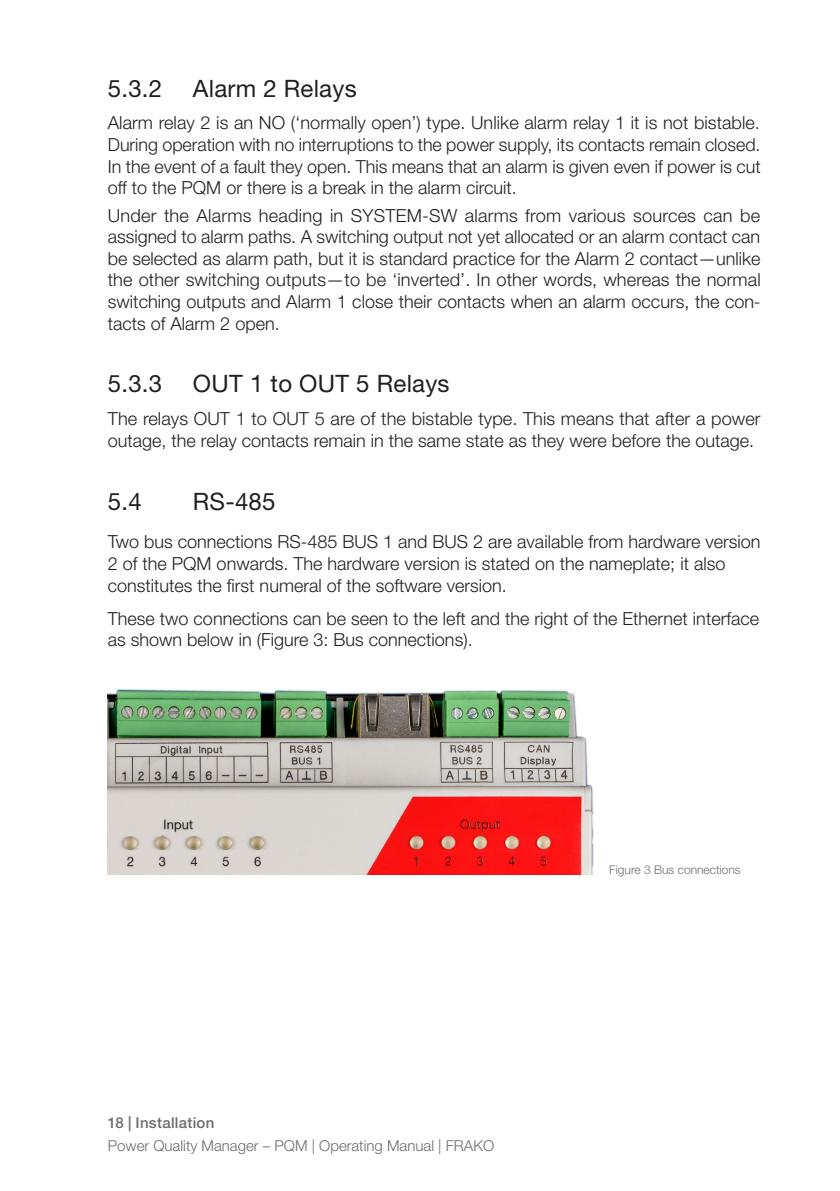
<style>
.page{position:relative;width:840px;height:1191px;background:#fff}
.page>*{position:absolute;margin:0;border:0;box-sizing:border-box;transform-origin:0 0}
.t1{font:24px "Helvetica Neue LT Std";letter-spacing:.01em;color:#231f20}
.t2{font:300 18px/21.6px "Helvetica Neue LT Std";color:#231f20}
.t3{font:300 15px "Helvetica Neue LT Std";color:#6c6d70}
.t4{font:500 15px "Helvetica Neue LT Std";letter-spacing:.015em;color:#6c6d70}
.t5{font:300 12px "Helvetica Neue LT Std";color:#6c6d70}
</style>
<div class="page">
<img style="left:108px;top:688px;width:484px;height:186px">
<h1 class="t1" style="left:108px;top:74px;width:56px">5.3.2</h1>
<h1 class="t1" style="left:193px;top:74px;width:165px">Alarm 2 Relays</h1>
<p class="t2" style="left:108px;top:112px;width:654px;text-align:justify">Alarm relay 2 is an NO (‘normally open’) type. Unlike alarm relay 1 it is not bistable.<br>During operation with no interruptions to the power supply, its contacts remain closed.<br>In the event of a fault they open. This means that an alarm is given even if power is cut off to the PQM or there is a break in the alarm circuit.</p>
<p class="t2" style="left:108px;top:204px;width:654px;text-align:justify">Under the Alarms heading in SYSTEM-SW alarms from various sources can be assigned to alarm paths. A switching output not yet allocated or an alarm contact can be selected as alarm path, but it is standard practice for the Alarm 2 contact—unlike the other switching outputs—to be ‘inverted’. In other words, whereas the normal switching outputs and Alarm 1 close their contacts when an alarm occurs, the con&shy;tacts of Alarm 2 open.</p>
<h1 class="t1" style="left:108px;top:369px;width:56px">5.3.3</h1>
<h1 class="t1" style="left:193px;top:369px;width:258px">OUT 1 to OUT 5 Relays</h1>
<p class="t2" style="left:108px;top:408px;width:654px">The relays OUT 1 to OUT 5 are of the bistable type. This means that after a power outage, the relay contacts remain in the same state as they were before the outage.</p>
<h1 class="t1" style="left:108px;top:487px;width:35px">5.4</h1>
<h1 class="t1" style="left:193px;top:487px;width:84px">RS-485</h1>
<p class="t2" style="left:108px;top:531px;width:654px">Two bus connections RS-485 BUS 1 and BUS 2 are available from hardware version<br>2 of the PQM onwards. The hardware version is stated on the nameplate; it also constitutes the first numeral of the software version.</p>
<p class="t2" style="left:108px;top:607px;width:652px">These two connections can be seen to the left and the right of the Ethernet interface as shown below in (Figure 3: Bus connections).</p>
<p class="t4" style="left:108px;top:1113px;width:108px">18 | Installation</p>
<p class="t3" style="left:108px;top:1137px;width:387px">Power Quality Manager – PQM | Operating Manual | FRAKO</p>
<p class="t5" style="left:609px;top:863px;width:133px">Figure 3 Bus connections</p>
</div>
